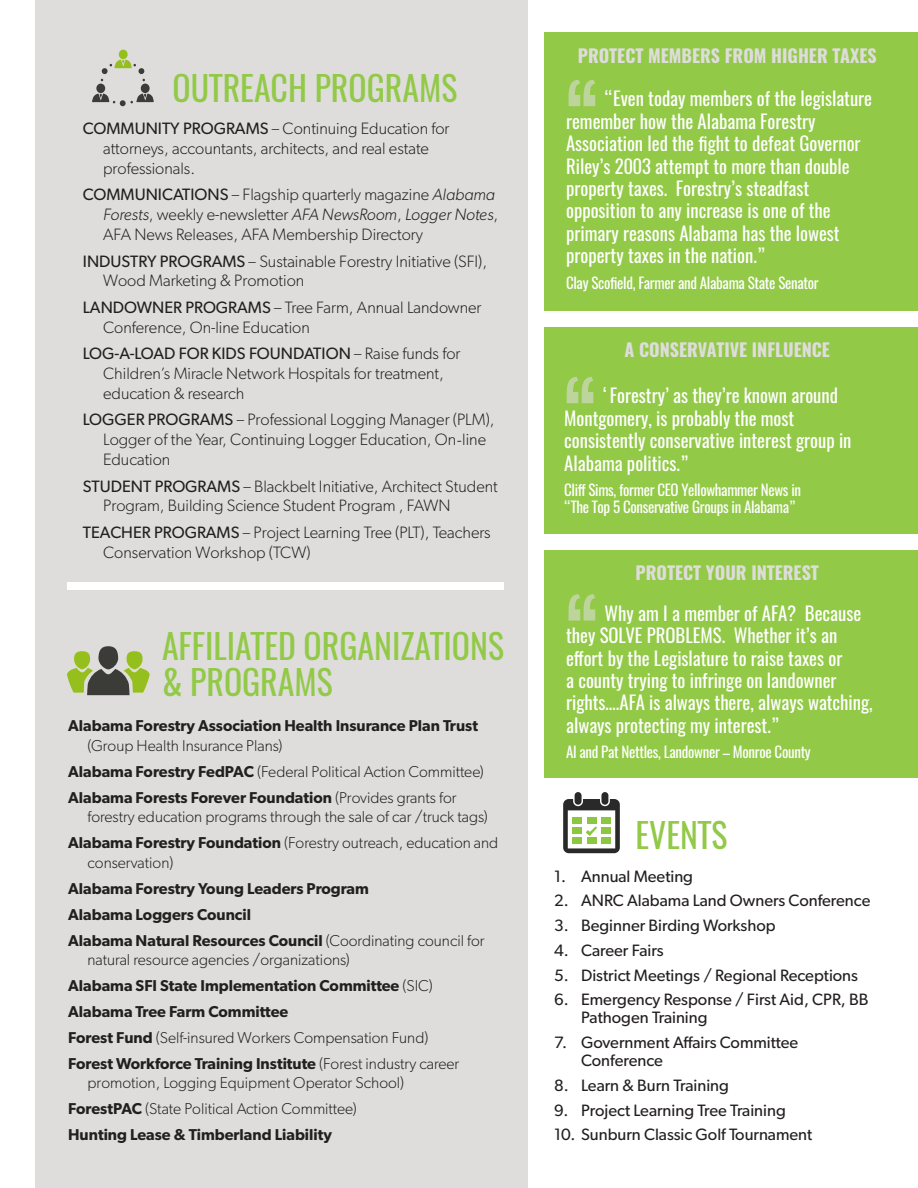
<style>
.page{position:relative;width:918px;height:1188px;background:#fff}
.page>*{position:absolute;margin:0;border:0;box-sizing:border-box;transform-origin:0 0}
.t1{font:100.2px "Oswald";color:#dedddc}
.t2{font:33.75px/36px "Oswald";color:#92c947}
.t3{font:18.75px/22.5px "Oswald";color:#fff}
.t4{font:700 18px "Oswald";color:#dedddc}
.t5{font:300 16.5px/19.8px "Gibson";color:#231f20}
.t6{font:16.5px/18px "Gibson";color:#231f20}
.t7{font:300 15.75px/19.5px "Gibson";color:#231f20}
.t8{font:600 15.75px/19.5px "Gibson";color:#231f20}
.t9{font:15px "Oswald";letter-spacing:-.02em;color:#fff}
.s1{font-weight:400}
.s2{font-style:italic}
.s3{font-family:"Minion Pro";font-weight:400}
.s4{font-weight:300}
.s5{font-weight:600}
</style>
<div class="page">
<div style="left:35px;top:0;width:493px;height:1188px;background:#dedddc"></div>
<div style="left:119px;top:50px;width:9px;height:9px;background:#94bf1c;border-radius:50%"></div>
<div style="left:96px;top:84px;width:9px;height:9px;background:#3b3b38;border-radius:50%"></div>
<div style="left:141px;top:84px;width:9px;height:9px;background:#3b3b38;border-radius:50%"></div>
<svg style="left:92px;top:94px;width:62px;height:12px"></svg>
<svg style="left:101px;top:60px;width:44px;height:21px"></svg>
<div style="left:98px;top:646px;width:20px;height:23px;background:#3b3b38;border-radius:50%"></div>
<svg style="left:67px;top:651px;width:83px;height:44px"></svg>
<div style="left:545px;top:32px;width:373px;height:279px;background:#92c947"></div>
<div style="left:545px;top:327px;width:373px;height:206px;background:#92c947"></div>
<div style="left:545px;top:550px;width:373px;height:228px;background:#92c947"></div>
<div style="left:67px;top:582px;width:436px;height:8px;background:#fff"></div>
<svg style="left:563px;top:799px;width:57px;height:54px"></svg>
<div style="left:587px;top:838px;width:9px;height:6px;background:#8cc740"></div>
<div style="left:572px;top:838px;width:10px;height:6px;background:#8cc740"></div>
<div style="left:601px;top:827px;width:10px;height:7px;background:#8cc740"></div>
<div style="left:601px;top:838px;width:10px;height:6px;background:#8cc740"></div>
<div style="left:572px;top:827px;width:10px;height:7px;background:#8cc740"></div>
<div style="left:601px;top:817px;width:10px;height:7px;background:#8cc740"></div>
<div style="left:587px;top:817px;width:9px;height:7px;background:#8cc740"></div>
<div style="left:572px;top:817px;width:10px;height:7px;background:#8cc740"></div>
<div style="left:575px;top:792px;width:7px;height:13px;background:#292929;border-radius:3px"></div>
<div style="left:601px;top:792px;width:7px;height:13px;background:#292929;border-radius:3px"></div>
<p class="t2" style="left:173px;top:70px;width:286px">OUTREACH PROGRAMS</p>
<p class="t5" style="left:103px;top:119px;width:348px;text-indent:-20px"><span class="s1">COMMUNITY PROGRAMS</span> – Continuing Education for attorneys, accountants, architects, and real estate professionals.</p>
<p class="t5" style="left:103px;top:185px;width:397px;text-indent:-20px"><span class="s1">COMMUNICATIONS</span> – Flagship quarterly magazine <span class="s2">Alabama<br>Forests</span>, weekly e-newsletter <span class="s2">AFA NewsRoom</span>, <span class="s2">Logger Notes</span>,<br>AFA News Releases, AFA Membership Directory</p>
<p class="t5" style="left:103px;top:251px;width:385px;text-indent:-20px"><span class="s1">INDUSTRY PROGRAMS</span> – Sustainable Forestry Initiative (SFI),<br>Wood Marketing &amp; Promotion</p>
<p class="t5" style="left:103px;top:297px;width:380px;text-indent:-20px"><span class="s1">LANDOWNER PROGRAMS</span> – Tree Farm, Annual Landowner<br>Conference, On-line Education</p>
<p class="t5" style="left:103px;top:344px;width:359px;text-indent:-20px"><span class="s1">LOG-A-LOAD FOR KIDS FOUNDATION</span> – Raise funds for<br>Children’s Miracle Network Hospitals for treatment, education &amp; research</p>
<p class="t5" style="left:103px;top:410px;width:393px;text-indent:-20px"><span class="s1">LOGGER PROGRAMS</span> – Professional Logging Manager (PLM),<br>Logger of the Year, Continuing Logger Education, On<span class="s3">‐</span>line<br>Education</p>
<p class="t5" style="left:103px;top:476px;width:396px;text-indent:-20px"><span class="s1">STUDENT PROGRAMS</span> – Blackbelt Initiative, Architect Student<br>Program, Building Science Student Program , FAWN</p>
<p class="t5" style="left:103px;top:522px;width:389px;text-indent:-20px"><span class="s1">TEACHER PROGRAMS</span> – Project Learning Tree (PLT), Teachers<br>Conservation Workshop (TCW)</p>
<p class="t2" style="left:162px;top:628px;width:344px">AFFILIATED ORGANIZATIONS &amp; PROGRAMS</p>
<p class="t8" style="left:88px;top:716px;width:392px;text-indent:-19px">Alabama Forestry Association Health Insurance Plan Trust <span class="s4">(Group Health Insurance Plans)</span></p>
<p class="t7" style="left:68px;top:762px;width:417px"><span class="s5">Alabama Forestry FedPAC</span> (Federal Political Action Committee)</p>
<p class="t7" style="left:88px;top:787px;width:402px;text-indent:-19px"><span class="s5">Alabama Forests Forever Foundation</span> (Provides grants for forestry education programs through the sale of car /truck tags)</p>
<p class="t7" style="left:88px;top:833px;width:412px;text-indent:-19px"><span class="s5">Alabama Forestry Foundation</span> (Forestry outreach, education and conservation)</p>
<p class="t8" style="left:68px;top:878px;width:302px">Alabama Forestry Young Leaders Program</p>
<p class="t8" style="left:68px;top:904px;width:184px">Alabama Loggers Council</p>
<p class="t7" style="left:88px;top:930px;width:398px;text-indent:-19px"><span class="s5">Alabama Natural Resources Council</span> (Coordinating council for natural resource agencies /organizations)</p>
<p class="t8" style="left:68px;top:976px;width:366px">Alabama SFI State Implementation Committee <span class="s4">(SIC)</span></p>
<p class="t8" style="left:68px;top:1002px;width:222px">Alabama Tree Farm Committee</p>
<p class="t7" style="left:68px;top:1028px;width:362px"><span class="s5">Forest Fund</span> (Self-insured Workers Compensation Fund)</p>
<p class="t7" style="left:88px;top:1054px;width:373px;text-indent:-19px"><span class="s5">Forest Workforce Training Institute</span> (Forest industry career promotion, Logging Equipment Operator School)</p>
<p class="t7" style="left:68px;top:1099px;width:290px"><span class="s5">ForestPAC</span> (State Political Action Committee)</p>
<p class="t8" style="left:68px;top:1125px;width:265px">Hunting Lease &amp; Timberland Liability</p>
<p class="t4" style="left:578px;top:43px;width:300px">PROTECT MEMBERS FROM HIGHER TAXES</p>
<h1 class="t1" style="left:563px;top:54px;width:55px">‘‘</h1>
<p class="t3" style="left:566px;top:87px;width:308px;text-indent:39px">“Even today members of the legislature remember how the Alabama Forestry Association led the fight to defeat Governor Riley’s 2003 attempt to more than double property taxes. Forestry’s steadfast opposition to any increase is one of the primary reasons Alabama has the lowest property taxes in the nation.”</p>
<p class="t9" style="left:566px;top:272px;width:254px">Clay Scofield, Farmer and Alabama State Senator</p>
<p class="t4" style="left:625px;top:337px;width:207px">A CONSERVATIVE INFLUENCE</p>
<h1 class="t1" style="left:562px;top:351px;width:55px">‘‘</h1>
<p class="t3" style="left:564px;top:384px;width:289px;text-indent:39px">‘Forestry’ as they’re known around Montgomery, is probably the most consistently conservative interest group in Alabama politics.”</p>
<p class="t9" style="left:564px;top:480px;width:238px">Cliff Sims, former CEO Yellowhammer News in</p>
<p class="t9" style="left:564px;top:496px;width:233px">“The Top 5 Conservative Groups in Alabama”</p>
<p class="t4" style="left:636px;top:560px;width:185px">PROTECT YOUR INTEREST</p>
<h1 class="t1" style="left:563px;top:568px;width:55px">‘‘</h1>
<p class="t3" style="left:566px;top:602px;width:308px;text-indent:39px">Why am I a member of AFA? Because they SOLVE PROBLEMS. Whether it’s an effort by the Legislature to raise taxes or<br>a county trying to infringe on landowner rights….AFA is always there, always watching, always protecting my interest.”</p>
<p class="t9" style="left:566px;top:742px;width:246px">Al and Pat Nettles, Landowner – Monroe County</p>
<p class="t2" style="left:636px;top:817px;width:93px">EVENTS</p>
<p class="t6" style="left:554px;top:867px;width:141px">1. Annual Meeting</p>
<p class="t6" style="left:554px;top:891px;width:318px">2. ANRC Alabama Land Owners Conference</p>
<p class="t6" style="left:554px;top:916px;width:223px">3. Beginner Birding Workshop</p>
<p class="t6" style="left:554px;top:941px;width:111px">4. Career Fairs</p>
<p class="t6" style="left:554px;top:966px;width:305px">5. District Meetings / Regional Receptions</p>
<p class="t6" style="left:581px;top:990px;width:289px;text-indent:-27px">6. Emergency Response / First Aid, CPR, BB<br>Pathogen Training</p>
<p class="t6" style="left:581px;top:1033px;width:219px;text-indent:-27px">7. Government Affairs Committee<br>Conference</p>
<p class="t6" style="left:554px;top:1076px;width:176px">8. Learn &amp; Burn Training</p>
<p class="t6" style="left:554px;top:1101px;width:233px">9. Project Learning Tree Training</p>
<p class="t6" style="left:554px;top:1125px;width:260px">10. Sunburn Classic Golf Tournament</p>
</div>
